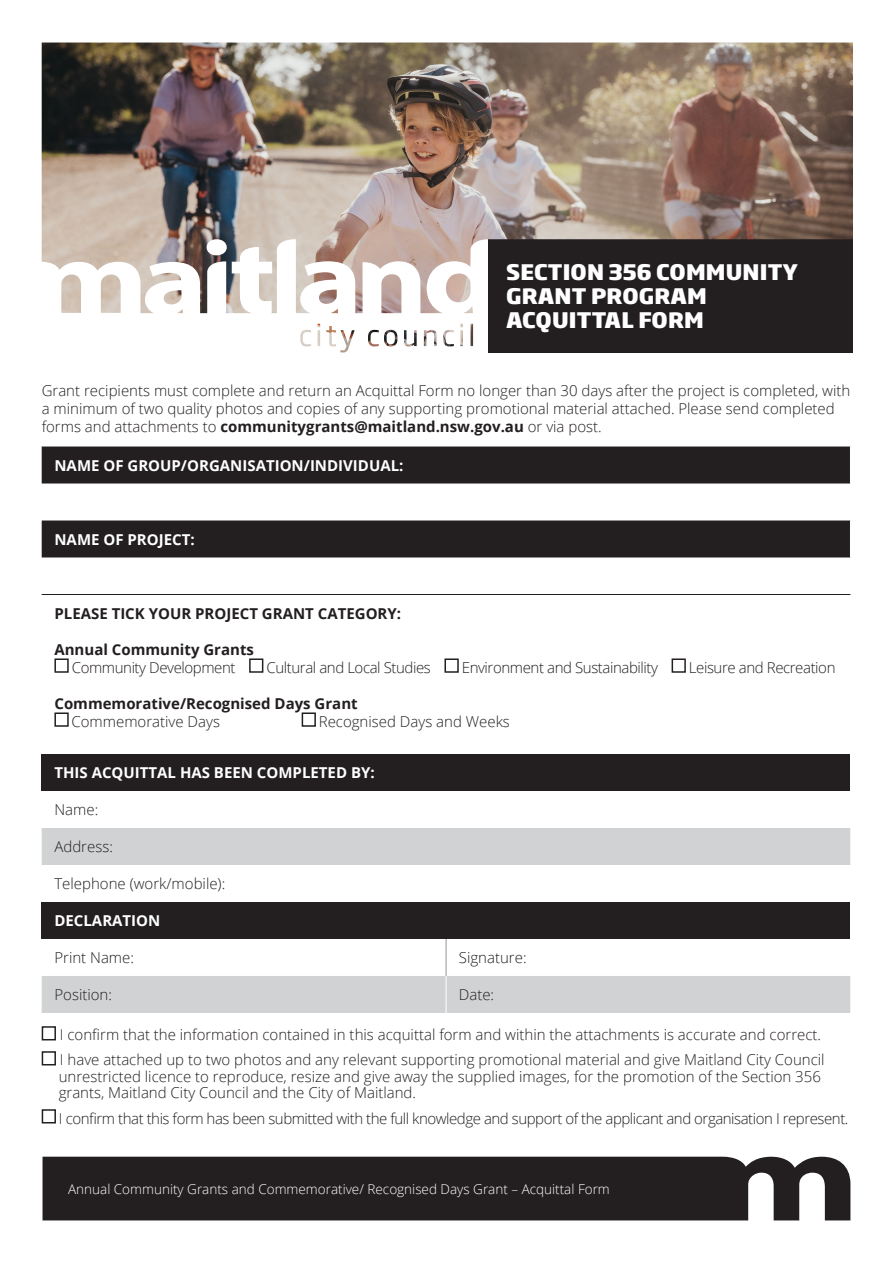
<style>
.page{position:relative;width:893px;height:1263px;background:#fff}
.page>*{position:absolute;margin:0;border:0;box-sizing:border-box;transform-origin:0 0}
.t1{font:800 21px/24px "Soho Gothic Std";letter-spacing:.005em;color:#fff}
.t2{font:300 15px/18px "Open Sans";color:#231f20}
.t3{font:300 15px "Open Sans";letter-spacing:-.03em;color:#231f20}
.t4{font:700 15px "Open Sans";color:#fff}
.t5{font:300 15px "Open Sans";letter-spacing:-.025em;color:#231f20}
.t6{font:700 15px "Open Sans";color:#231f20}
.t7{font:300 13.5px "Open Sans";color:#fff}
.s1{font-weight:700}
</style>
<div class="page">
<div style="left:43px;top:1157px;width:807px;height:63px;background:#231f20"></div>
<svg style="left:42px;top:446px;width:808px;height:111px;fill:#231f20"></svg>
<hr style="left:42px;top:594px;width:808px;height:1px;background:#231f20">
<div style="left:54px;top:658px;width:15px;height:15px;border:2px solid #231f20"></div>
<div style="left:249px;top:658px;width:14px;height:15px;border:2px solid #231f20"></div>
<div style="left:444px;top:658px;width:15px;height:15px;border:2px solid #231f20"></div>
<div style="left:672px;top:658px;width:14px;height:15px;border:2px solid #231f20"></div>
<div style="left:54px;top:712px;width:15px;height:15px;border:2px solid #231f20"></div>
<div style="left:302px;top:712px;width:14px;height:15px;border:2px solid #231f20"></div>
<div style="left:42px;top:754px;width:808px;height:37px;background:#231f20"></div>
<svg style="left:42px;top:828px;width:808px;height:185px;fill:#d2d3d5"></svg>
<div style="left:42px;top:902px;width:808px;height:37px;background:#231f20"></div>
<hr style="left:446px;top:939px;width:1px;height:37px;background:#939598">
<hr style="left:446px;top:976px;width:1px;height:37px;background:#fff">
<div style="left:42px;top:1026px;width:14px;height:14px;border:2px solid #231f20"></div>
<div style="left:42px;top:1051px;width:14px;height:14px;border:2px solid #231f20"></div>
<div style="left:42px;top:1109px;width:14px;height:14px;border:2px solid #231f20"></div>
<div style="left:489px;top:239px;width:364px;height:113px;background:#231f20"></div>
<img style="left:42px;top:43px;width:811px;height:303px">
<p class="t1" style="left:506px;top:260px;width:294px">SECTION 356 COMMUNITY<br>GRANT PROGRAM<br>ACQUITTAL FORM</p>
<p class="t2" style="left:42px;top:381px;width:810px">Grant recipients must complete and return an Acquittal Form no longer than 30 days after the project is completed, with a minimum of two quality photos and copies of any supporting promotional material attached. Please send completed forms and attachments to <span class="s1">communitygrants@maitland.nsw.gov.au</span> or via post.</p>
<p class="t4" style="left:54px;top:455px;width:351px">NAME OF GROUP/ORGANISATION/INDIVIDUAL:</p>
<p class="t4" style="left:54px;top:529px;width:142px">NAME OF PROJECT:</p>
<p class="t6" style="left:54px;top:603px;width:348px">PLEASE TICK YOUR PROJECT GRANT CATEGORY:</p>
<p class="t6" style="left:54px;top:639px;width:201px">Annual Community Grants</p>
<p class="t5" style="left:72px;top:657px;width:165px">Community Development</p>
<p class="t5" style="left:266px;top:657px;width:166px">Cultural and Local Studies</p>
<p class="t5" style="left:462px;top:657px;width:198px">Environment and Sustainability</p>
<p class="t5" style="left:689px;top:657px;width:148px">Leisure and Recreation</p>
<p class="t6" style="left:54px;top:693px;width:305px">Commemorative/Recognised Days Grant</p>
<p class="t2" style="left:72px;top:712px;width:150px">Commemorative Days</p>
<p class="t2" style="left:319px;top:712px;width:193px">Recognised Days and Weeks</p>
<p class="t4" style="left:54px;top:762px;width:322px">THIS ACQUITTAL HAS BEEN COMPLETED BY:</p>
<p class="t2" style="left:54px;top:800px;width:45px">Name:</p>
<p class="t2" style="left:54px;top:837px;width:60px">Address:</p>
<p class="t2" style="left:54px;top:874px;width:172px">Telephone (work/mobile):</p>
<p class="t4" style="left:54px;top:910px;width:107px">DECLARATION</p>
<p class="t2" style="left:54px;top:948px;width:81px">Print Name:</p>
<p class="t2" style="left:459px;top:948px;width:69px">Signature:</p>
<p class="t2" style="left:54px;top:985px;width:59px">Position:</p>
<p class="t2" style="left:459px;top:985px;width:37px">Date:</p>
<p class="t2" style="left:60px;top:1026px;width:763px">I confirm that the information contained in this acquittal form and within the attachments is accurate and correct.</p>
<p class="t2" style="left:59px;top:1051px;width:767px;line-height:16.5px">I have attached up to two photos and any relevant supporting promotional material and give Maitland City Council unrestricted licence to reproduce, resize and give away the supplied images, for the promotion of the Section 356 grants, Maitland City Council and the City of Maitland.</p>
<p class="t3" style="left:59px;top:1108px;width:791px">I confirm that this form has been submitted with the full knowledge and support of the applicant and organisation I represent.</p>
<p class="t7" style="left:68px;top:1179px;width:543px">Annual Community Grants and Commemorative/ Recognised Days Grant – Acquittal Form</p>
</div>
